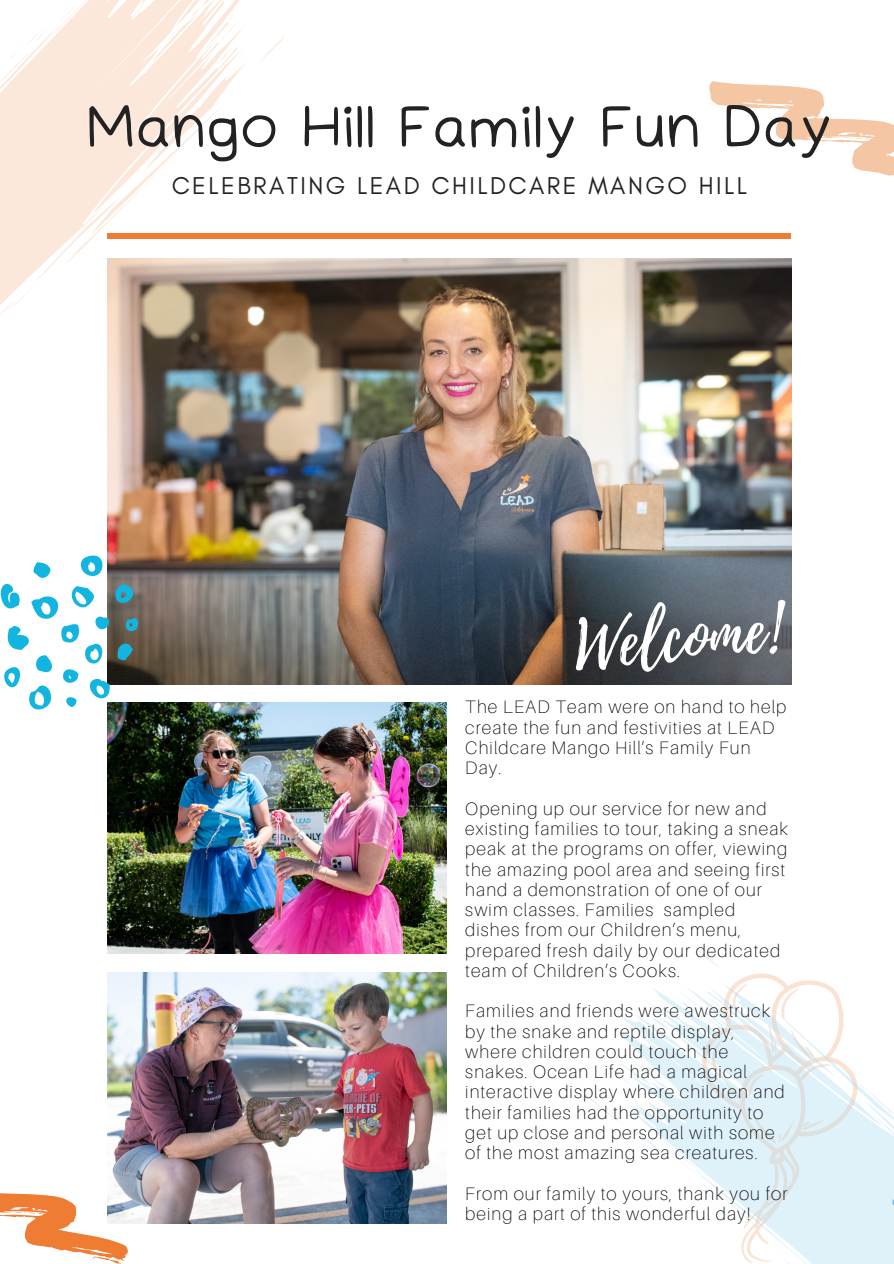
<style>
.page{position:relative;width:894px;height:1264px;background:#fff}
.page>*{position:absolute;margin:0;border:0;box-sizing:border-box;transform-origin:0 0}
.t1{font:66.15px "Playlist Script";color:#fff}
.t2{font:55.5px "Irene Florentina";letter-spacing:-.075em;color:#222}
.t3{font:24.75px "Glacial Indifference";letter-spacing:.1em;color:#222}
.t4{font:100 18px/20.2px "Aileron";letter-spacing:.06em;color:#000}
</style>
<div class="page">
<img style="left:108px;top:703px;width:338px;height:250px">
<svg style="left:0;top:0;width:284px;height:328px"></svg>
<svg style="left:709px;top:81px;width:184px;height:95px"></svg>
<svg style="left:0;top:1132px;width:140px;height:131px"></svg>
<div style="left:108px;top:233px;width:682px;height:6px;background:#ee7c33"></div>
<svg style="left:574px;top:946px;width:319px;height:317px"></svg>
<img style="left:108px;top:258px;width:682px;height:426px">
<svg style="left:0;top:555px;width:138px;height:154px"></svg>
<img style="left:108px;top:972px;width:338px;height:251px">
<p class="t2" style="left:84px;top:92px;width:751px">Mango Hill Family Fun Day</p>
<h1 class="t3" style="left:172px;top:170px;width:576px">CELEBRATING LEAD CHILDCARE MANGO HILL</h1>
<p class="t1" style="left:569px;top:599px;width:208px;rotate:-5deg">Welcome!</p>
<p class="t4" style="left:465px;top:696px;width:322px">The LEAD Team were on hand to help create the fun and festivities at LEAD<br>Childcare Mango Hill’s Family Fun<br>Day.</p>
<p class="t4" style="left:465px;top:798px;width:324px">Opening up our service for new and existing families to tour, taking a sneak peak at the programs on offer, viewing the amazing pool area and seeing first hand a demonstration of one of our swim classes. Families sampled dishes from our Children’s menu, prepared fresh daily by our dedicated team of Children’s Cooks.</p>
<h2 class="t4" style="left:465px;top:1000px;width:321px">Families and friends were awestruck by the snake and reptile display, where children could touch the snakes. Ocean Life had a magical interactive display where children and their families had the opportunity to get up close and personal with some of the most amazing sea creatures.</h2>
<h3 class="t4" style="left:465px;top:1182px;width:323px">From our family to yours, thank you for being a part of this wonderful day!</h3>
</div>
